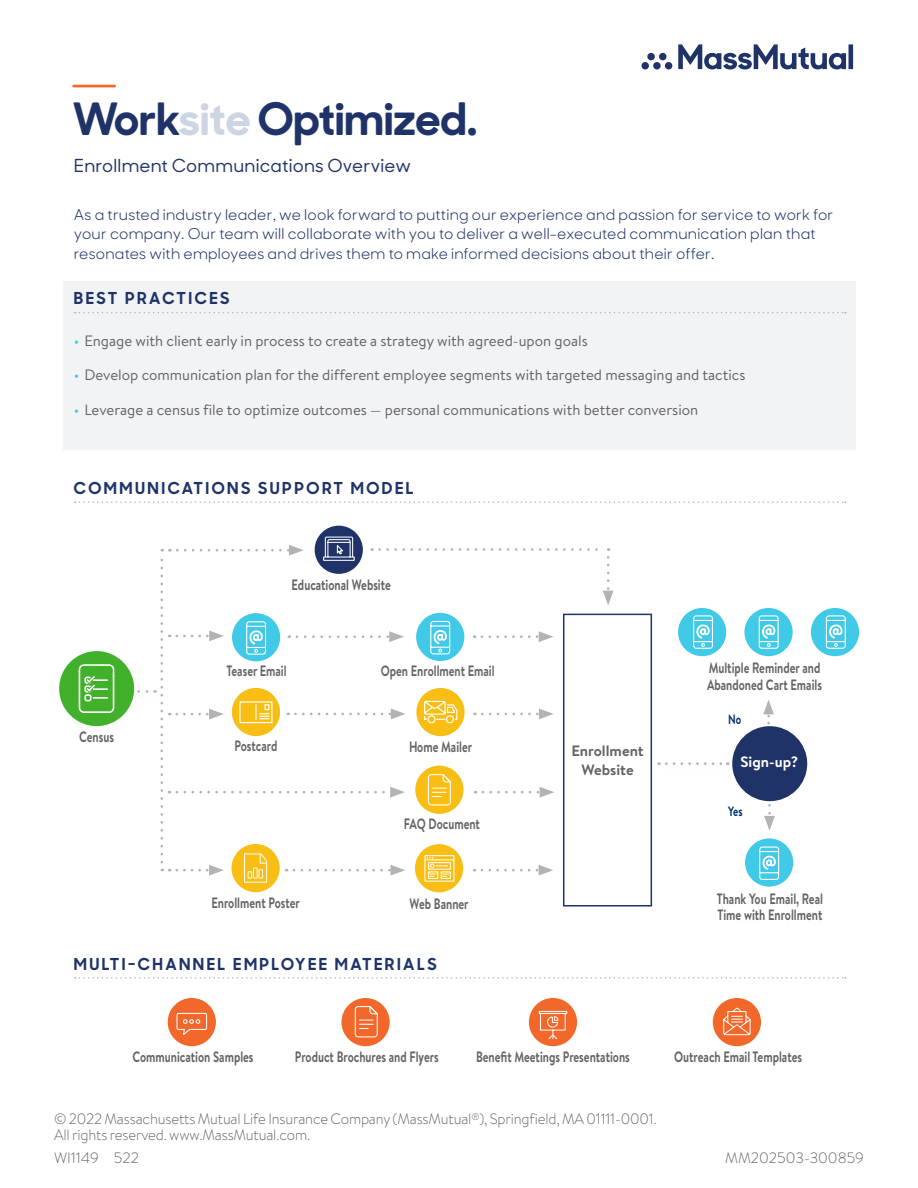
<style>
.page{position:relative;width:918px;height:1188px;background:#fff}
.page>*{position:absolute;margin:0;border:0;box-sizing:border-box;transform-origin:0 0}
.t1{font:700 44.85px "MM Sharp Sans";color:#1f3369}
.t2{font:500 18px "MM Sharp Sans";letter-spacing:.01em;color:#1f3369}
.t3{font:700 16.5px "MM Sharp Sans";letter-spacing:.15em;color:#1f3369}
.t4{font:700 15px/16.5px "MM Brandon Text";color:#636466;scale:.75 1}
.t5{font:15px/19.5px "MM Sharp Sans";letter-spacing:.015em;color:#1f3369}
.t6{font:15px "MM Brandon Text";color:#636366}
.t7{font:300 15px/15.8px "MM Brandon Text";letter-spacing:-.01em;color:#636366}
.t8{font:700 15px "MM Brandon Text";color:#636366;scale:.75 1}
.t9{font:700 15px/19.5px "MM Brandon Text";color:#636366;text-align:center}
.t10{font:700 15px "MM Brandon Text";color:#fff}
.t11{font:700 13.5px "MM Brandon Text";color:#002f6c;scale:.75 1}
.s1{font-size:44.55px}
.s2{font-size:44.55px;color:#cdd5e2}
.s3{color:#41c9e8}
</style>
<div class="page">
<div style="left:63px;top:282px;width:793px;height:168px;background:#f2f3f4"></div>
<svg style="left:75px;top:312px;width:771px;height:1px"></svg>
<svg style="left:75px;top:501px;width:771px;height:2px"></svg>
<hr style="left:849px;top:44px;width:4px;height:25px;background:#1f3369">
<svg style="left:678px;top:44px;width:168px;height:26px"></svg>
<div style="left:665px;top:62px;width:7px;height:8px;background:#1f3369;border-radius:50%"></div>
<div style="left:653px;top:62px;width:8px;height:8px;background:#1f3369;border-radius:50%"></div>
<div style="left:641px;top:62px;width:8px;height:8px;background:#1f3369;border-radius:50%"></div>
<div style="left:659px;top:53px;width:8px;height:7px;background:#1f3369;border-radius:50%"></div>
<div style="left:647px;top:53px;width:8px;height:7px;background:#1f3369;border-radius:50%"></div>
<div style="left:563px;top:614px;width:89px;height:293px;border:2px solid #1f3369"></div>
<svg style="left:763px;top:700px;width:11px;height:23px"></svg>
<svg style="left:764px;top:805px;width:11px;height:26px"></svg>
<div style="left:732px;top:726px;width:75px;height:75px;background:#1f3369;border-radius:50%"></div>
<div style="left:416px;top:688px;width:49px;height:48px;background:#f8be14;border-radius:50%"></div>
<svg style="left:424px;top:700px;width:34px;height:24px"></svg>
<div style="left:655px;top:759px;width:89px;height:22px;background:#231f20;opacity:.15"></div>
<svg style="left:666px;top:762px;width:62px;height:3px"></svg>
<div style="left:232px;top:613px;width:48px;height:48px;background:#41c9e8;border-radius:50%"></div>
<svg style="left:246px;top:621px;width:21px;height:34px"></svg>
<div style="left:416px;top:613px;width:48px;height:48px;background:#41c9e8;border-radius:50%"></div>
<svg style="left:430px;top:620px;width:21px;height:35px"></svg>
<div style="left:678px;top:608px;width:48px;height:48px;background:#41c9e8;border-radius:50%"></div>
<div style="left:811px;top:608px;width:48px;height:48px;background:#41c9e8;border-radius:50%"></div>
<div style="left:744px;top:608px;width:49px;height:48px;background:#41c9e8;border-radius:50%"></div>
<svg style="left:693px;top:615px;width:20px;height:34px"></svg>
<svg style="left:825px;top:615px;width:21px;height:34px"></svg>
<svg style="left:758px;top:615px;width:21px;height:34px"></svg>
<div style="left:745px;top:838px;width:48px;height:49px;background:#41c9e8;border-radius:50%"></div>
<svg style="left:759px;top:846px;width:21px;height:34px"></svg>
<svg style="left:177px;top:545px;width:127px;height:11px"></svg>
<svg style="left:177px;top:631px;width:47px;height:10px"></svg>
<svg style="left:177px;top:709px;width:47px;height:10px"></svg>
<svg style="left:177px;top:865px;width:47px;height:11px"></svg>
<div style="left:59px;top:651px;width:75px;height:75px;background:#41b02a;border-radius:50%"></div>
<svg style="left:79px;top:549px;width:84px;height:313px"></svg>
<svg style="left:380px;top:548px;width:229px;height:3px"></svg>
<svg style="left:603px;top:557px;width:11px;height:48px"></svg>
<svg style="left:297px;top:631px;width:107px;height:11px"></svg>
<svg style="left:295px;top:709px;width:110px;height:10px"></svg>
<svg style="left:294px;top:865px;width:111px;height:11px"></svg>
<div style="left:231px;top:844px;width:49px;height:48px;background:#f8be14;border-radius:50%"></div>
<svg style="left:244px;top:853px;width:23px;height:30px"></svg>
<div style="left:315px;top:526px;width:48px;height:48px;background:#1f3369;border-radius:50%"></div>
<svg style="left:323px;top:536px;width:32px;height:25px"></svg>
<div style="left:232px;top:688px;width:48px;height:48px;background:#f8be14;border-radius:50%"></div>
<svg style="left:239px;top:701px;width:34px;height:23px"></svg>
<div style="left:415px;top:844px;width:48px;height:48px;background:#f8be14;border-radius:50%"></div>
<div style="left:424px;top:855px;width:30px;height:27px;border:1px solid #fff"></div>
<svg style="left:424px;top:857px;width:31px;height:23px"></svg>
<svg style="left:177px;top:787px;width:228px;height:11px"></svg>
<div style="left:415px;top:766px;width:48px;height:48px;background:#f8be14;border-radius:50%"></div>
<svg style="left:428px;top:774px;width:23px;height:31px"></svg>
<svg style="left:482px;top:631px;width:71px;height:11px"></svg>
<svg style="left:482px;top:709px;width:72px;height:10px"></svg>
<svg style="left:483px;top:787px;width:71px;height:11px"></svg>
<svg style="left:482px;top:865px;width:71px;height:11px"></svg>
<svg style="left:75px;top:977px;width:771px;height:2px"></svg>
<div style="left:341px;top:998px;width:49px;height:48px;background:#f2672a;border-radius:50%"></div>
<svg style="left:355px;top:1006px;width:23px;height:31px"></svg>
<div style="left:529px;top:998px;width:48px;height:48px;background:#f2672a;border-radius:50%"></div>
<svg style="left:538px;top:1010px;width:30px;height:30px"></svg>
<div style="left:713px;top:998px;width:48px;height:48px;background:#f2672a;border-radius:50%"></div>
<svg style="left:723px;top:1007px;width:28px;height:29px"></svg>
<div style="left:168px;top:998px;width:48px;height:48px;background:#f2672a;border-radius:50%"></div>
<svg style="left:176px;top:1012px;width:32px;height:23px"></svg>
<hr style="left:74px;top:85px;width:41px;height:2px;background:#f2672a">
<h1 class="t1" style="left:73px;top:81px;width:407px"><span class="s1">Work</span><span class="s2">site</span> Optimized.</h1>
<p class="t2" style="left:74px;top:153px;width:339px">Enrollment Communications Overview</p>
<p class="t5" style="left:74px;top:204px;width:761px">As a trusted industry leader, we look forward to putting our experience and passion for service to work for your company. Our team will collaborate with you to deliver a well-executed communication plan that resonates with employees and drives them to make informed decisions about their offer.</p>
<p class="t3" style="left:74px;top:285px;width:157px">BEST PRACTICES</p>
<p class="t6" style="left:74px;top:330px;width:515px"><span class="s3">•</span> Engage with client early in process to create a strategy with agreed-upon goals</p>
<p class="t6" style="left:74px;top:365px;width:673px"><span class="s3">•</span> Develop communication plan for the different employee segments with targeted messaging and tactics</p>
<p class="t6" style="left:74px;top:399px;width:626px"><span class="s3">•</span> Leverage a census file to optimize outcomes — personal communications with better conversion</p>
<p class="t3" style="left:74px;top:474px;width:341px">COMMUNICATIONS SUPPORT MODEL</p>
<p class="t8" style="left:292px;top:575px;width:134px">Educational Website</p>
<p class="t4" style="left:227px;top:662px;width:82px">Teaser Email</p>
<p class="t4" style="left:381px;top:663px;width:153px">Open Enrollment Email</p>
<p class="t4" style="left:707px;top:660px;width:155px">Multiple Reminder and<br>Abandoned Cart Emails</p>
<p class="t4" style="left:79px;top:728px;width:48px">Census</p>
<p class="t4" style="left:234px;top:738px;width:59px">Postcard</p>
<p class="t4" style="left:211px;top:894px;width:120px">Enrollment Poster</p>
<p class="t4" style="left:409px;top:738px;width:86px">Home Mailer</p>
<p class="t4" style="left:404px;top:815px;width:103px">FAQ Document</p>
<p class="t4" style="left:410px;top:895px;width:80px">Web Banner</p>
<p class="t3" style="left:74px;top:950px;width:365px">MULTI-CHANNEL EMPLOYEE MATERIALS</p>
<p class="t9" style="left:571px;top:740px;width:74px">Enrollment<br>Website</p>
<p class="t11" style="left:728px;top:710px;width:19px">No</p>
<p class="t10" style="left:741px;top:752px;width:59px">Sign-up?</p>
<p class="t11" style="left:728px;top:802px;width:21px">Yes</p>
<p class="t4" style="left:717px;top:890px;width:143px">Thank You Email, Real<br>Time with Enrollment</p>
<p class="t4" style="left:133px;top:1048px;width:163px">Communication Samples</p>
<p class="t4" style="left:295px;top:1048px;width:193px">Product Brochures and Flyers</p>
<p class="t4" style="left:476px;top:1048px;width:207px">Benefit Meetings Presentations</p>
<p class="t4" style="left:674px;top:1048px;width:172px">Outreach Email Templates</p>
<p class="t7" style="left:54px;top:1111px;width:604px">© 2022 Massachusetts Mutual Life Insurance Company (MassMutual<sup>®</sup>), Springfield, MA 01111-0001.<br>All rights reserved. www.MassMutual.com.</p>
<p class="t7" style="left:54px;top:1149px;width:87px">WI1149 522</p>
<p class="t7" style="left:725px;top:1149px;width:140px">MM202503-300859</p>
</div>
